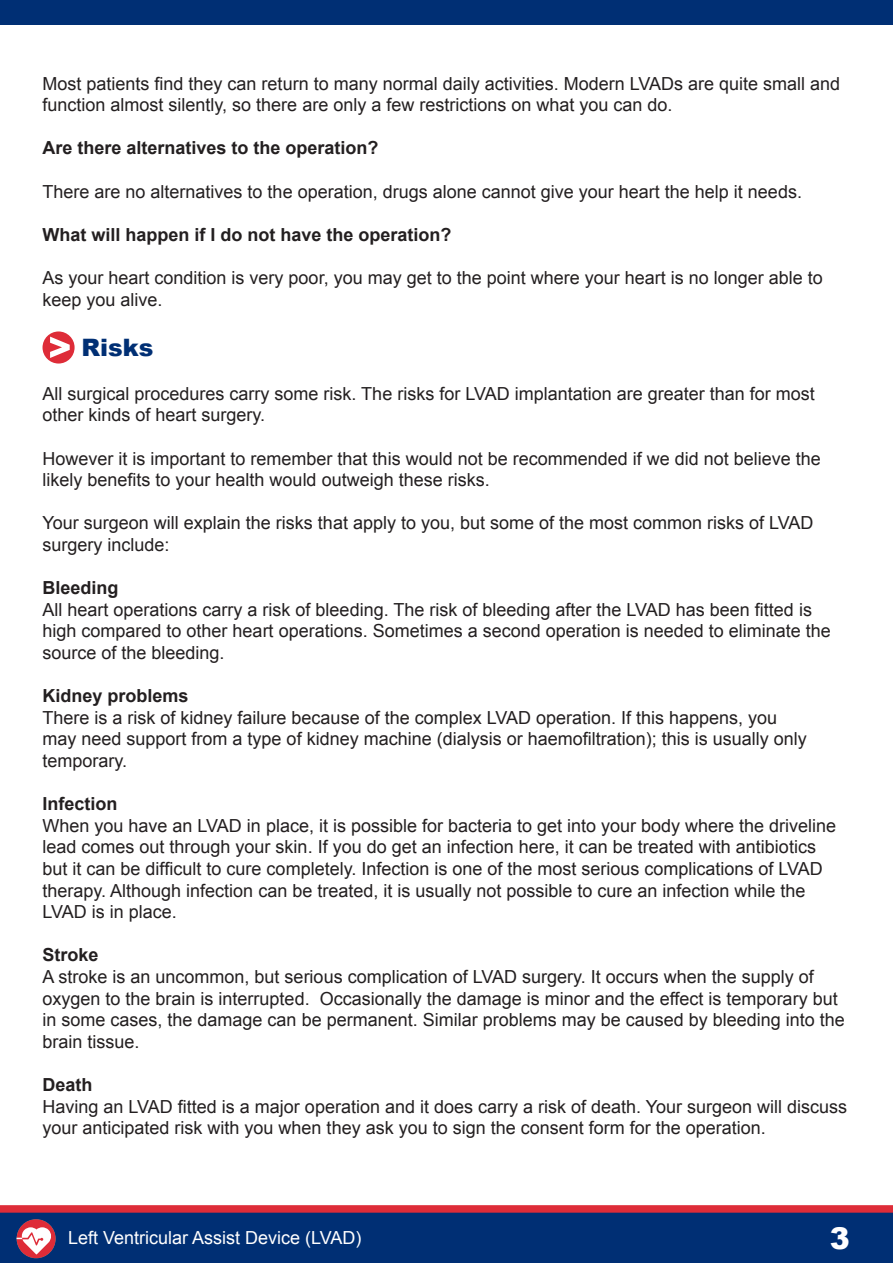
<style>
.page{position:relative;width:893px;height:1263px;background:#fff}
.page>*{position:absolute;margin:0;border:0;box-sizing:border-box;transform-origin:0 0}
.t1{font:900 30px "Arial";color:#fff}
.sub-title{font:900 24px "Arial";color:#002f74}
.t2{font:18px/21.6px "Arial";color:#231f20}
.t3{font:700 18px "Arial";color:#231f20}
.t4{font:18px "Arial";color:#fff}
</style>
<div class="page">
<div style="left:0;top:1208px;width:893px;height:55px;background:#002f74"></div>
<div style="left:0;top:1205px;width:893px;height:8px;background:#de2c38"></div>
<div style="left:17px;top:1219px;width:39px;height:39px;background:#de2c38;border-radius:50%"></div>
<svg style="left:17px;top:1227px;width:35px;height:27px"></svg>
<div style="left:0;top:0;width:893px;height:25px;background:#002f74"></div>
<svg style="left:43px;top:331px;width:32px;height:32px"></svg>
<p class="t2" style="left:43px;top:73px;width:799px">Most patients find they can return to many normal daily activities. Modern LVADs are quite small and function almost silently, so there are only a few restrictions on what you can do.</p>
<p class="t3" style="left:43px;top:136px;width:338px">Are there alternatives to the operation?</p>
<p class="t2" style="left:43px;top:181px;width:761px">There are no alternatives to the operation, drugs alone cannot give your heart the help it needs.</p>
<p class="t3" style="left:43px;top:223px;width:411px">What will happen if I do not have the operation?</p>
<p class="t2" style="left:43px;top:267px;width:782px">As your heart condition is very poor, you may get to the point where your heart is no longer able to keep you alive.</p>
<p class="sub-title" style="left:82px;top:330px;width:74px">Risks</p>
<p class="t2" style="left:43px;top:383px;width:774px">All surgical procedures carry some risk. The risks for LVAD implantation are greater than for most other kinds of heart surgery.</p>
<p class="t2" style="left:43px;top:448px;width:780px">However it is important to remember that this would not be recommended if we did not believe the likely benefits to your health would outweigh these risks.</p>
<p class="t2" style="left:43px;top:512px;width:773px">Your surgeon will explain the risks that apply to you, but some of the most common risks of LVAD surgery include:</p>
<p class="t3" style="left:43px;top:576px;width:78px">Bleeding</p>
<p class="t2" style="left:43px;top:599px;width:790px">All heart operations carry a risk of bleeding. The risk of bleeding after the LVAD has been fitted is high compared to other heart operations. Sometimes a second operation is needed to eliminate the source of the bleeding.</p>
<p class="t3" style="left:43px;top:684px;width:148px">Kidney problems</p>
<p class="t2" style="left:43px;top:707px;width:766px">There is a risk of kidney failure because of the complex LVAD operation. If this happens, you may need support from a type of kidney machine (dialysis or haemofiltration); this is usually only temporary.</p>
<p class="t3" style="left:43px;top:792px;width:77px">Infection</p>
<p class="t2" style="left:43px;top:815px;width:795px">When you have an LVAD in place, it is possible for bacteria to get into your body where the driveline lead comes out through your skin. If you do get an infection here, it can be treated with antibiotics but it can be difficult to cure completely. Infection is one of the most serious complications of LVAD therapy. Although infection can be treated, it is usually not possible to cure an infection while the LVAD is in place.</p>
<p class="t3" style="left:43px;top:943px;width:58px">Stroke</p>
<p class="t2" style="left:43px;top:966px;width:804px">A stroke is an uncommon, but serious complication of LVAD surgery. It occurs when the supply of oxygen to the brain is interrupted. Occasionally the damage is minor and the effect is temporary but in some cases, the damage can be permanent. Similar problems may be caused by bleeding into the brain tissue.</p>
<p class="t3" style="left:43px;top:1073px;width:52px">Death</p>
<p class="t2" style="left:43px;top:1096px;width:806px">Having an LVAD fitted is a major operation and it does carry a risk of death. Your surgeon will discuss your anticipated risk with you when they ask you to sign the consent form for the operation.</p>
<p class="t4" style="left:68px;top:1226px;width:295px">Left Ventricular Assist Device (LVAD)</p>
<h1 class="t1" style="left:830px;top:1216px;width:22px">3</h1>
</div>
